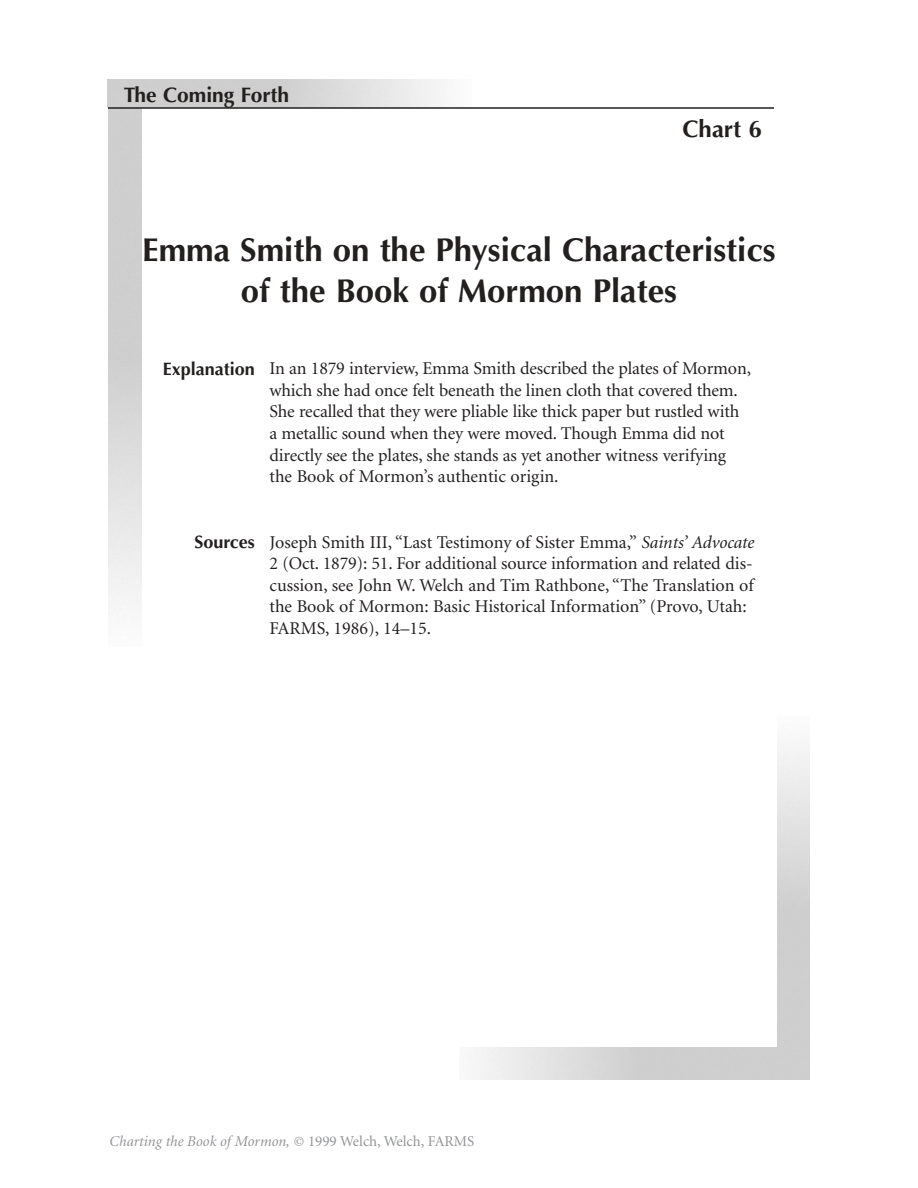
<style>
.page{position:relative;width:918px;height:1188px;background:#fff}
.page>*{position:absolute;margin:0;border:0;box-sizing:border-box;transform-origin:0 0}
.t1{font:700 33px/40.5px "Optima";color:#231f1f;text-align:center}
.t2{font:700 24px "Optima";color:#231f1f}
.t3{font:700 21px "Optima";color:#231f1f}
.t4{font:18px/21.6px "Minion";letter-spacing:-.01em;color:#231f1f}
.t5{font:700 18px "Optima";color:#231f1f}
.t6{font:italic 15px "Minion";color:#939497}
.s1{font-style:italic}
.s2{font-style:normal}
</style>
<div class="page">
<hr style="left:108px;top:107px;width:666px;height:2px;background:#231f1f">
<p class="t3" style="left:124px;top:86px;width:167px">The Coming Forth</p>
<h2 class="t2" style="left:683px;top:118px;width:81px">Chart 6</h2>
<h1 class="t1" style="left:142px;top:233px;width:635px">Emma Smith on the Physical Characteristics of the Book of Mormon Plates</h1>
<p class="t5" style="left:163px;top:361px;width:94px">Explanation</p>
<p class="t4" style="left:270px;top:359px;width:483px">In an 1879 interview, Emma Smith described the plates of Mormon, which she had once felt beneath the linen cloth that covered them.<br>She recalled that they were pliable like thick paper but rustled with a metallic sound when they were moved. Though Emma did not directly see the plates, she stands as yet another witness verifying the Book of Mormon’s authentic origin.</p>
<p class="t5" style="left:195px;top:534px;width:62px">Sources</p>
<p class="t4" style="left:270px;top:533px;width:486px">Joseph Smith III, “Last Testimony of Sister Emma,” <span class="s1">Saints’ Advocate </span>2 (Oct. 1879): 51. For additional source information and related dis&shy;cussion, see John W. Welch and Tim Rathbone, “The Translation of the Book of Mormon: Basic Historical Information” (Provo, Utah:<br>FARMS, 1986), 14–15.</p>
<p class="t6" style="left:110px;top:1135px;width:366px">Charting the Book of Mormon, <span class="s2">© 1999 Welch, Welch, FARMS</span></p>
</div>
